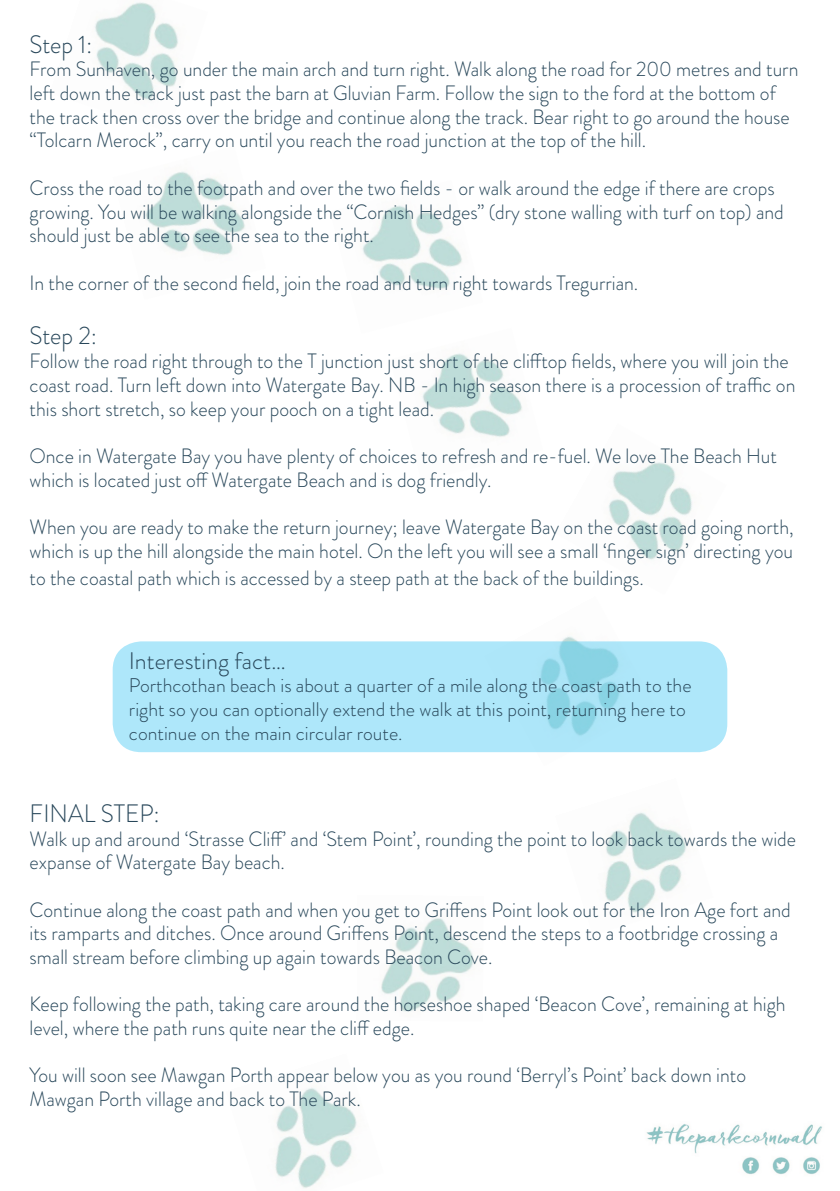
<style>
.page{position:relative;width:840px;height:1191px;background:#fff}
.page>*{position:absolute;margin:0;border:0;box-sizing:border-box;transform-origin:0 0}
.t1{font:300 25.2px "Brandon Grotesque";color:#28475a;scale:.95 1}
.t2{font:300 24px "Brandon Grotesque";color:#28475a}
.t3{font:300 20.8px/23.6px "Brandon Grotesque";color:#28475a;scale:.95 1}
.t4{font:300 19.8px/23.6px "Brandon Grotesque";color:#28475a}
</style>
<div class="page">
<img style="left:275px;top:1088px;width:82px;height:100px">
<img style="left:381px;top:918px;width:93px;height:94px">
<img style="left:605px;top:812px;width:82px;height:101px">
<img style="left:483px;top:636px;width:171px;height:117px">
<img style="left:608px;top:462px;width:84px;height:98px">
<img style="left:422px;top:353px;width:100px;height:84px">
<img style="left:362px;top:205px;width:100px;height:84px">
<img style="left:145px;top:171px;width:100px;height:84px">
<img style="left:95px;top:2px;width:83px;height:98px">
<svg style="left:113px;top:641px;width:614px;height:111px;fill:#aee7fa"></svg>
<img style="left:646px;top:1124px;width:176px;height:50px">
<p class="t1" style="left:30px;top:27px;width:68px">Step 1:</p>
<p class="t3" style="left:30px;top:57px;width:810px">From Sunhaven, go under the main arch and turn right. Walk along the road for 200 metres and turn left down the track just past the barn at Gluvian Farm. Follow the sign to the ford at the bottom of the track then cross over the bridge and continue along the track. Bear right to go around the house “Tolcarn Merock”, carry on until you reach the road junction at the top of the hill.</p>
<p class="t3" style="left:30px;top:176px;width:795px">Cross the road to the footpath and over the two fields - or walk around the edge if there are crops growing. You will be walking alongside the “Cornish Hedges” (dry stone walling with turf on top) and should just be able to see the sea to the right.</p>
<p class="t3" style="left:30px;top:271px;width:642px">In the corner of the second field, join the road and turn right towards Tregurrian.</p>
<p class="t1" style="left:30px;top:318px;width:73px">Step 2:</p>
<p class="t3" style="left:30px;top:349px;width:807px">Follow the road right through to the T junction just short of the clifftop fields, where you will join the coast road. Turn left down into Watergate Bay. NB - In high season there is a procession of traffic on this short stretch, so keep your pooch on a tight lead.</p>
<p class="t3" style="left:30px;top:444px;width:787px">Once in Watergate Bay you have plenty of choices to refresh and re-fuel. We love The Beach Hut which is located just off Watergate Beach and is dog friendly.</p>
<p class="t3" style="left:30px;top:515px;width:805px">When you are ready to make the return journey; leave Watergate Bay on the coast road going north, which is up the hill alongside the main hotel. On the left you will see a small ‘finger sign’ directing you</p>
<p class="t3" style="left:30px;top:566px;width:648px">to the coastal path which is accessed by a steep path at the back of the buildings.</p>
<p class="t2" style="left:129px;top:644px;width:158px">Interesting fact…</p>
<p class="t4" style="left:129px;top:674px;width:563px">Porthcothan beach is about a quarter of a mile along the coast path to the right so you can optionally extend the walk at this point, returning here to continue on the main circular route.</p>
<p class="t1" style="left:30px;top:796px;width:138px">FINAL STEP:</p>
<p class="t3" style="left:30px;top:826px;width:807px">Walk up and around ‘Strasse Cliff’ and ‘Stem Point’, rounding the point to look back towards the wide expanse of Watergate Bay beach.</p>
<p class="t3" style="left:30px;top:897px;width:802px">Continue along the coast path and when you get to Griffens Point look out for the Iron Age fort and its ramparts and ditches. Once around Griffens Point, descend the steps to a footbridge crossing a small stream before climbing up again towards Beacon Cove.</p>
<p class="t3" style="left:30px;top:992px;width:796px">Keep following the path, taking care around the horseshoe shaped ‘Beacon Cove’, remaining at high level, where the path runs quite near the cliff edge.</p>
<p class="t3" style="left:30px;top:1063px;width:755px">You will soon see Mawgan Porth appear below you as you round ‘Berryl’s Point’ back down into<br>Mawgan Porth village and back to The Park.</p>
</div>
